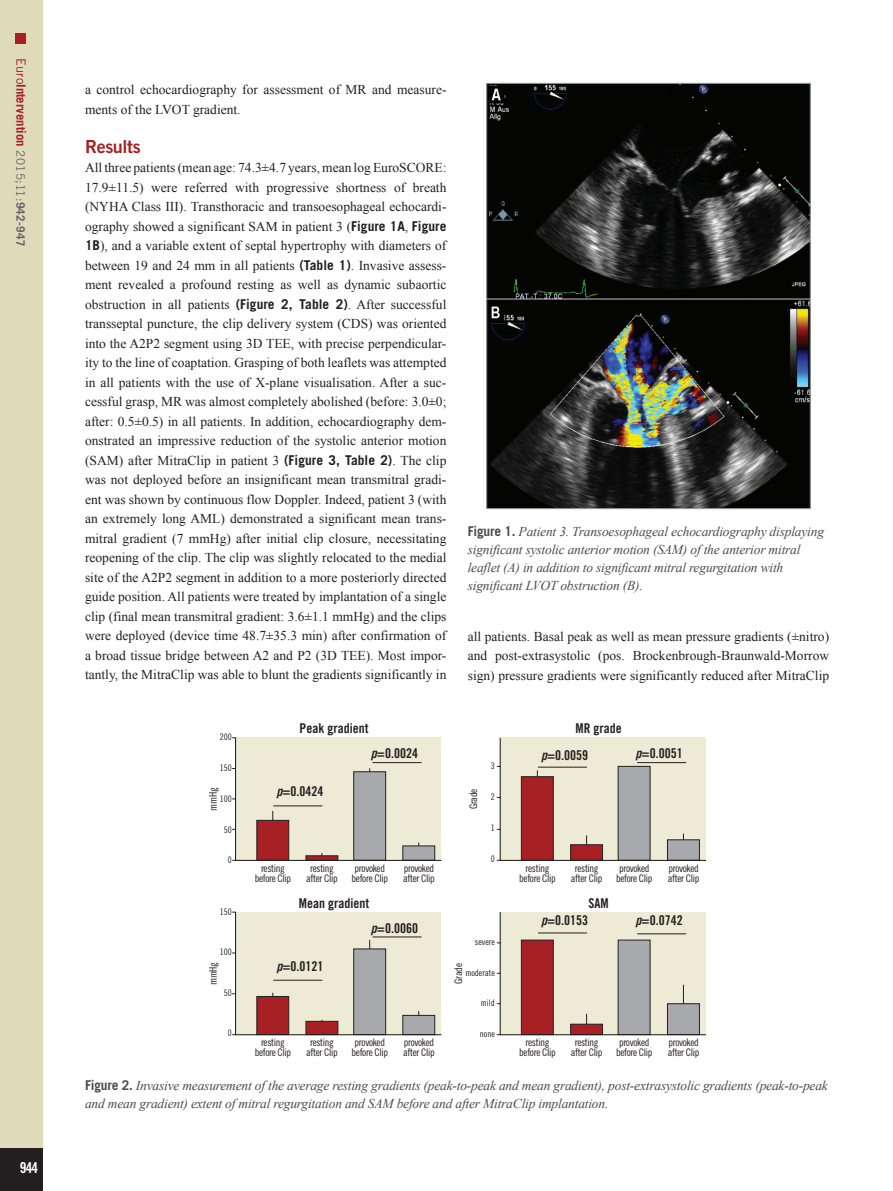
<style>
.page{position:relative;width:893px;height:1191px;background:#fff}
.page>*{position:absolute;margin:0;border:0;box-sizing:border-box;transform-origin:0 0}
.intertitre1{font:18px "Trade Gothic LT Std Bd 2";letter-spacing:-.02em;color:#a72023}
.t1{font:15px "Trade Gothic LT Std Bd Cn 20";color:#fff}
.text_1er_paragraph{font:13.5px/19.5px "Times New Roman";color:#231f20;text-align:justify}
.figure_legende{font:italic 13.5px/18px "Times New Roman";letter-spacing:-.015em;color:#4b4c4d}
.t2{font:13.5px "Trade Gothic LT Std Bd Cn 20";color:#231f20}
.text_paragraph{font:13.5px/19.5px "Times New Roman";color:#231f20}
.t3{font:700 12.75px "Trade Gothic LT Std";color:#a72023}
.t4{font:10.5px/10.5px "Trade Gothic LT Std Cn 18";letter-spacing:-.03em;color:#231f20;text-align:center}
.t5{font:9px "Trade Gothic LT Std Cn 18";color:#231f20}
.s1{font-weight:400}
.s2{font-weight:400;font-size:11.7px;color:#636366}
.s3{font-size:11.7px;color:#636366}
.s4{font-family:"Trade Gothic LT Std";font-weight:700}
.s5{font-family:"Trade Gothic LT Std";font-weight:700;font-style:normal}
.s6{font-family:"Trade Gothic LT Std Bd Cn 20 Obl"}
</style>
<div class="page">
<div style="left:0;top:0;width:43px;height:1191px;background:#dedaba"></div>
<div style="left:0;top:1148px;width:43px;height:43px;background:#231f20"></div>
<div style="left:16px;top:34px;width:10px;height:10px;background:#a72023"></div>
<img style="left:488px;top:85px;width:321px;height:422px">
<svg style="left:232px;top:433px;width:438px;height:306px"></svg>
<svg style="left:234px;top:736px;width:472px;height:299px"></svg>
<p class="t3" style="left:29px;top:58px;width:189px;rotate:90deg"><span class="s1">Euro</span>Intervention <span class="s2">2015;11:</span><span class="s3">942-947</span></p>
<p class="t1" style="left:20px;top:1158px;width:20px">944</p>
<p class="text_paragraph" style="left:85px;top:80px;width:363px">a control echocardiography for assessment of MR and measure&shy;ments of the LVOT gradient.</p>
<p class="intertitre1" style="left:85px;top:135px;width:57px">Results</p>
<p class="text_1er_paragraph" style="left:85px;top:158px;width:363px">All three patients (mean age: 74.3±4.7 years, mean log EuroSCORE:<br>17.9±11.5) were referred with progressive shortness of breath (NYHA Class III). Transthoracic and transoesophageal echocardi&shy;ography showed a significant SAM in patient 3 (<span class="s4">Figure 1A</span>, <span class="s4">Figure 1B</span>), and a variable extent of septal hypertrophy with diameters of between 19 and 24 mm in all patients <span class="s4">(Table 1)</span>. Invasive assess&shy;ment revealed a profound resting as well as dynamic subaortic obstruction in all patients <span class="s4">(Figure 2, Table 2)</span>. After successful transseptal puncture, the clip delivery system (CDS) was oriented into the A2P2 segment using 3D TEE, with precise perpendicular&shy;ity to the line of coaptation. Grasping of both leaflets was attempted in all patients with the use of X-plane visualisation. After a suc&shy;cessful grasp, MR was almost completely abolished (before: 3.0±0; after: 0.5±0.5) in all patients. In addition, echocardiography dem&shy;onstrated an impressive reduction of the systolic anterior motion (SAM) after MitraClip in patient 3 <span class="s4">(Figure 3, Table 2)</span>. The clip was not deployed before an insignificant mean transmitral gradi&shy;ent was shown by continuous flow Doppler. Indeed, patient 3 (with an extremely long AML) demonstrated a significant mean trans&shy;mitral gradient (7 mmHg) after initial clip closure, necessitating reopening of the clip. The clip was slightly relocated to the medial site of the A2P2 segment in addition to a more posteriorly directed guide position. All patients were treated by implantation of a single clip (final mean transmitral gradient: 3.6±1.1 mmHg) and the clips were deployed (device time 48.7±35.3 min) after confirmation of a broad tissue bridge between A2 and P2 (3D TEE). Most impor&shy;tantly, the MitraClip was able to blunt the gradients significantly in</p>
<p class="figure_legende" style="left:468px;top:522px;width:358px"><span class="s5">Figure 1.</span> Patient 3. Transoesophageal echocardiography displaying significant systolic anterior motion (SAM) of the anterior mitral leaflet (A) in addition to significant mitral regurgitation with significant LVOT obstruction (B).</p>
<p class="text_1er_paragraph" style="left:468px;top:626px;width:363px">all patients. Basal peak as well as mean pressure gradients (±nitro) and post-extrasystolic (pos. Brockenbrough-Braunwald-Morrow sign) pressure gradients were significantly reduced after MitraClip</p>
<p class="t2" style="left:300px;top:720px;width:70px">Peak gradient</p>
<p class="t5" style="left:220px;top:732px;width:13px">200</p>
<p class="t5" style="left:220px;top:762px;width:13px">150</p>
<p class="t5" style="left:220px;top:793px;width:13px">100</p>
<p class="t5" style="left:224px;top:824px;width:9px">50</p>
<p class="t5" style="left:228px;top:855px;width:5px">0</p>
<p class="t2" style="left:371px;top:745px;width:49px"><span class="s6">p</span>=0.0024</p>
<p class="t2" style="left:276px;top:783px;width:49px"><span class="s6">p</span>=0.0424</p>
<p class="t4" style="left:208px;top:810px;width:24px;rotate:-90deg">mmHg</p>
<p class="t4" style="left:468px;top:809px;width:22px;rotate:-90deg">Grade</p>
<p class="t4" style="left:255px;top:862px;width:38px">resting before Clip</p>
<p class="t4" style="left:306px;top:862px;width:33px">resting after Clip</p>
<p class="t4" style="left:352px;top:862px;width:38px;text-align:left">provoked before Clip</p>
<p class="t4" style="left:403px;top:862px;width:33px;text-align:left">provoked after Clip</p>
<p class="t5" style="left:491px;top:761px;width:5px">3</p>
<p class="t5" style="left:491px;top:791px;width:5px">2</p>
<p class="t5" style="left:491px;top:822px;width:5px">1</p>
<p class="t5" style="left:491px;top:853px;width:5px">0</p>
<p class="t2" style="left:299px;top:894px;width:72px">Mean gradient</p>
<p class="t5" style="left:220px;top:906px;width:13px">150</p>
<p class="t5" style="left:220px;top:946px;width:13px">100</p>
<p class="t5" style="left:224px;top:987px;width:9px">50</p>
<p class="t5" style="left:228px;top:1027px;width:5px">0</p>
<p class="t2" style="left:371px;top:919px;width:49px"><span class="s6">p</span>=0.0060</p>
<p class="t5" style="left:475px;top:936px;width:22px">severe</p>
<p class="t5" style="left:465px;top:967px;width:31px">moderate</p>
<p class="t5" style="left:481px;top:997px;width:15px">mild</p>
<p class="t5" style="left:480px;top:1028px;width:16px">none</p>
<p class="t2" style="left:276px;top:957px;width:49px"><span class="s6">p</span>=0.0121</p>
<p class="t4" style="left:208px;top:985px;width:24px;rotate:-90deg">mmHg</p>
<p class="t4" style="left:453px;top:983px;width:22px;rotate:-90deg">Grade</p>
<p class="t4" style="left:255px;top:1036px;width:38px">resting before Clip</p>
<p class="t4" style="left:306px;top:1036px;width:33px">resting after Clip</p>
<p class="t4" style="left:352px;top:1036px;width:38px;text-align:left">provoked before Clip</p>
<p class="t4" style="left:403px;top:1036px;width:33px;text-align:left">provoked after Clip</p>
<p class="t2" style="left:575px;top:720px;width:48px">MR grade</p>
<p class="t2" style="left:541px;top:746px;width:49px"><span class="s6">p</span>=0.0059</p>
<p class="t2" style="left:636px;top:744px;width:49px"><span class="s6">p</span>=0.0051</p>
<p class="t4" style="left:519px;top:862px;width:38px">resting before Clip</p>
<p class="t4" style="left:571px;top:862px;width:33px">resting after Clip</p>
<p class="t4" style="left:616px;top:862px;width:38px;text-align:left">provoked before Clip</p>
<p class="t4" style="left:668px;top:862px;width:33px;text-align:left">provoked after Clip</p>
<p class="t2" style="left:589px;top:894px;width:22px">SAM</p>
<p class="t2" style="left:541px;top:912px;width:49px"><span class="s6">p</span>=0.0153</p>
<p class="t2" style="left:636px;top:912px;width:49px"><span class="s6">p</span>=0.0742</p>
<p class="t4" style="left:519px;top:1036px;width:38px">resting before Clip</p>
<p class="t4" style="left:571px;top:1036px;width:33px">resting after Clip</p>
<p class="t4" style="left:616px;top:1036px;width:38px;text-align:left">provoked before Clip</p>
<p class="t4" style="left:668px;top:1036px;width:33px;text-align:left">provoked after Clip</p>
<p class="figure_legende" style="left:85px;top:1075px;width:744px"><span class="s5">Figure 2.</span> Invasive measurement of the average resting gradients (peak-to-peak and mean gradient), post-extrasystolic gradients (peak-to-peak and mean gradient) extent of mitral regurgitation and SAM before and after MitraClip implantation.</p>
</div>
